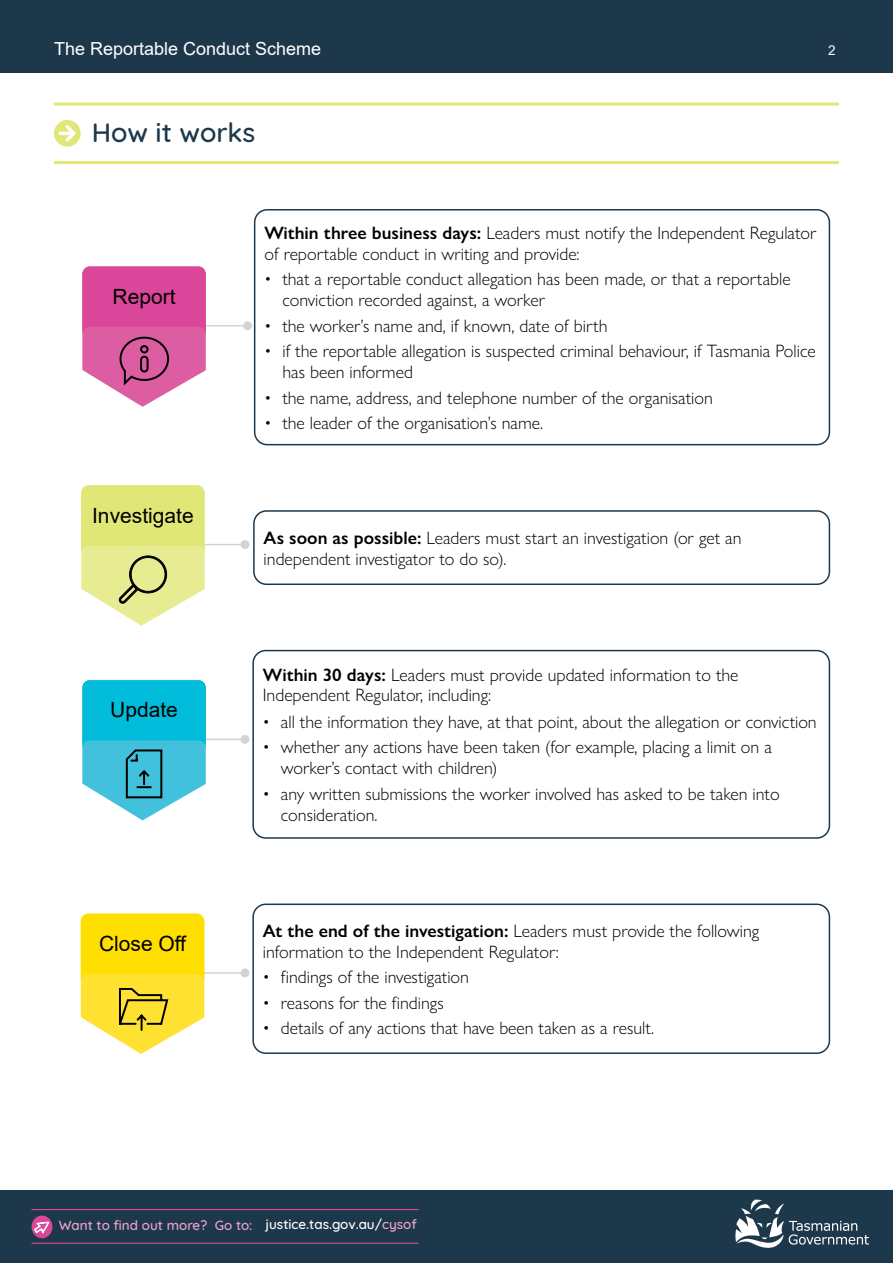
<style>
.page{position:relative;width:893px;height:1263px;background:#fff}
.page>*{position:absolute;margin:0;border:0;box-sizing:border-box;transform-origin:0 0}
.Heading_2{font:500 27px "Quicksand";color:#1e384b}
.t1{font:21px "Arial";color:#000}
.Paragraph_Style_1{font:300 18px/21px "Gill Sans Nova";color:#000}
.Heading_1{font:18px "Arial";color:#fff}
.t2{font:500 13.5px "Quicksand";color:#eda2cc}
.Heading_1-2{font:13.5px "Arial";color:#fff}
.s1{font-weight:600}
.s2{color:#fff}
</style>
<div class="page">
<div style="left:0;top:0;width:893px;height:73px;background:#1e384b"></div>
<hr style="left:54px;top:103px;width:785px;height:3px;background:#e1e776">
<hr style="left:54px;top:161px;width:785px;height:3px;background:#e1e776">
<svg style="left:54px;top:120px;width:27px;height:27px"></svg>
<div style="left:0;top:1190px;width:893px;height:73px;background:#1e384b"></div>
<hr style="left:32px;top:1209px;width:387px;height:1px;background:#db4699">
<hr style="left:32px;top:1243px;width:387px;height:1px;background:#db4699">
<div style="left:32px;top:1216px;width:20px;height:21px;background:#db4699;border-radius:50%"></div>
<div style="left:32px;top:1215px;width:20px;height:23px;border:2px solid #db4699;border-radius:50%"></div>
<svg style="left:34px;top:1221px;width:15px;height:13px"></svg>
<svg style="left:735px;top:1199px;width:134px;height:49px"></svg>
<div style="left:254px;top:209px;width:576px;height:236px;border:2px solid #1e384b;border-radius:13px"></div>
<div style="left:253px;top:510px;width:577px;height:75px;border:2px solid #1e384b;border-radius:13px"></div>
<div style="left:252px;top:650px;width:578px;height:189px;border:2px solid #1e384b;border-radius:13px"></div>
<div style="left:252px;top:903px;width:578px;height:151px;border:2px solid #1e384b;border-radius:13px"></div>
<div style="left:241px;top:540px;width:8px;height:9px;background:#d1d3d4;border-radius:50%"></div>
<hr style="left:143px;top:544px;width:101px;height:1px;background:#d1d3d4">
<svg style="left:81px;top:485px;width:124px;height:141px;background:#e2e691"></svg>
<div style="left:243px;top:321px;width:9px;height:9px;background:#d1d3d4;border-radius:50%"></div>
<hr style="left:145px;top:325px;width:102px;height:1px;background:#d1d3d4">
<svg style="left:82px;top:267px;width:124px;height:140px;background:#db67a7"></svg>
<div style="left:241px;top:735px;width:8px;height:9px;background:#d1d3d4;border-radius:50%"></div>
<hr style="left:143px;top:739px;width:101px;height:1px;background:#d1d3d4">
<svg style="left:82px;top:680px;width:124px;height:140px;background:#3ec2da"></svg>
<div style="left:241px;top:968px;width:8px;height:9px;background:#d1d3d4;border-radius:50%"></div>
<hr style="left:143px;top:972px;width:101px;height:2px;background:#d1d3d4">
<svg style="left:81px;top:914px;width:123px;height:140px;background:#f7de36"></svg>
<p class="Heading_1" style="left:54px;top:36px;width:269px">The Reportable Conduct Scheme</p>
<p class="Heading_1-2" style="left:828px;top:41px;width:9px">2</p>
<p class="Heading_2" style="left:92px;top:111px;width:165px">How it works</p>
<p class="t1" style="left:113px;top:282px;width:65px">Report</p>
<p class="t1" style="left:92px;top:501px;width:103px">Investigate</p>
<p class="Paragraph_Style_1" style="left:264px;top:222px;width:554px"><span class="s1">Within three business days:</span> Leaders must notify the Independent Regulator of reportable conduct in writing and provide:</p>
<p class="Paragraph_Style_1" style="left:282px;top:268px;width:510px;text-indent:-18px">• that a reportable conduct allegation has been made, or that a reportable conviction recorded against, a worker</p>
<p class="Paragraph_Style_1" style="left:264px;top:315px;width:345px">• the worker’s name and, if known, date of birth</p>
<p class="Paragraph_Style_1" style="left:282px;top:340px;width:535px;text-indent:-18px">• if the reportable allegation is suspected criminal behaviour, if Tasmania Police has been informed</p>
<p class="Paragraph_Style_1" style="left:264px;top:387px;width:450px">• the name, address, and telephone number of the organisation</p>
<p class="Paragraph_Style_1" style="left:264px;top:412px;width:280px">• the leader of the organisation’s name.</p>
<p class="Paragraph_Style_1" style="left:264px;top:527px;width:479px"><span class="s1">As soon as possible:</span> Leaders must start an investigation (or get an independent investigator to do so).</p>
<p class="t1" style="left:110px;top:696px;width:69px">Update</p>
<p class="Paragraph_Style_1" style="left:263px;top:665px;width:477px;line-height:20.4px"><span class="s1">Within 30 days:</span> Leaders must provide updated information to the<br>Independent Regulator, including:</p>
<p class="Paragraph_Style_1" style="left:263px;top:711px;width:555px">• all the information they have, at that point, about the allegation or conviction</p>
<p class="Paragraph_Style_1" style="left:281px;top:736px;width:492px;text-indent:-18px">• whether any actions have been taken (for example, placing a limit on a worker’s contact with children)</p>
<p class="Paragraph_Style_1" style="left:281px;top:783px;width:500px;text-indent:-18px">• any written submissions the worker involved has asked to be taken into consideration.</p>
<p class="t1" style="left:99px;top:929px;width:89px">Close Off</p>
<p class="Paragraph_Style_1" style="left:263px;top:920px;width:498px"><span class="s1">At the end of the investigation:</span> Leaders must provide the following information to the Independent Regulator:</p>
<p class="Paragraph_Style_1" style="left:263px;top:966px;width:208px">• findings of the investigation</p>
<p class="Paragraph_Style_1" style="left:263px;top:992px;width:182px">• reasons for the findings</p>
<p class="Paragraph_Style_1" style="left:263px;top:1017px;width:393px">• details of any actions that have been taken as a result.</p>
<p class="t2" style="left:59px;top:1215px;width:359px">Want to find out more? Go to: <span class="s2">justice.tas.gov.au/</span>cysof</p>
</div>
